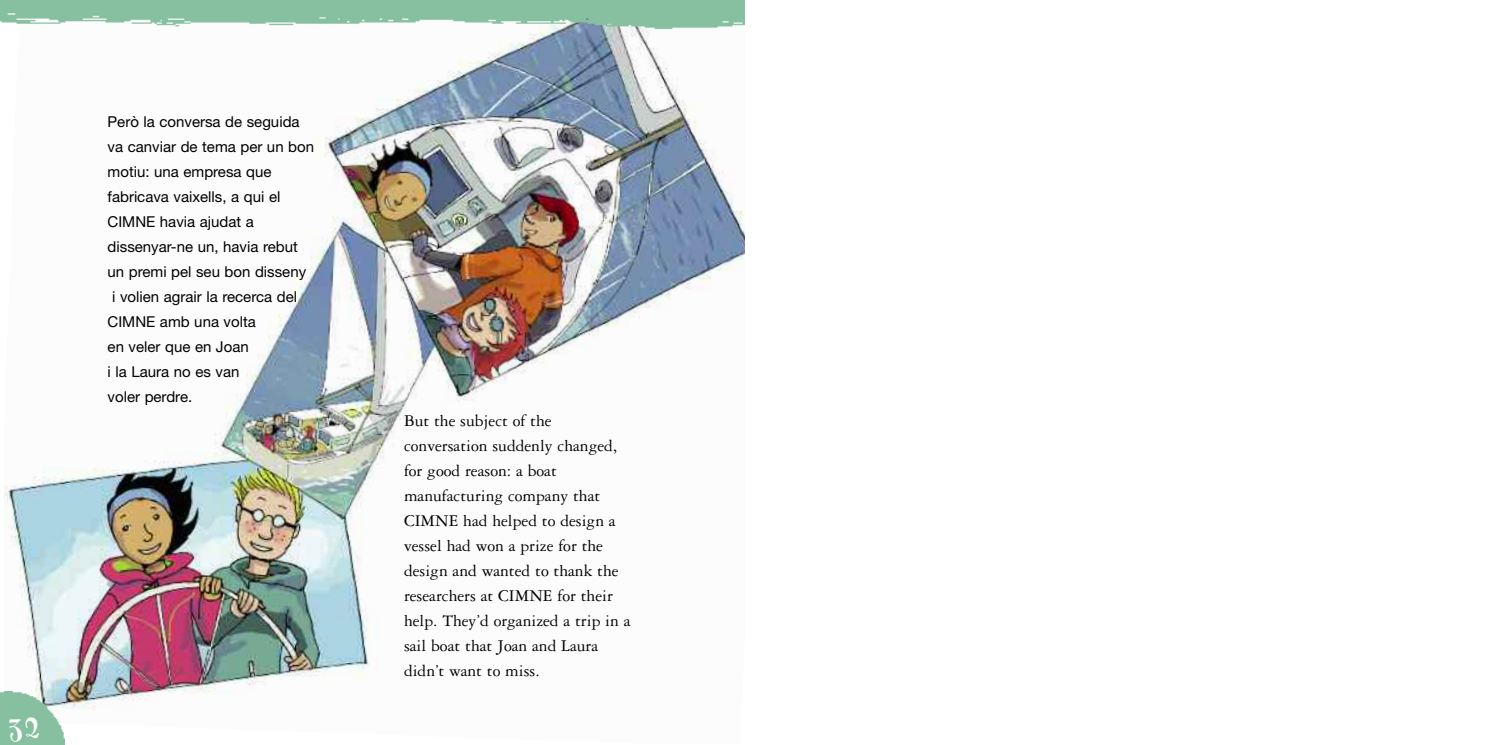
<style>
.page{position:relative;width:1489px;height:745px;background:#fff}
.page>*{position:absolute;margin:0;border:0;box-sizing:border-box;transform-origin:0 0}
.t1{font:700 38.88px "Fontesque";color:#fff}
.t2{font:17.5px/25px "Garamond Three";color:#000}
.t3{font:15px "Helvetica Neue";color:#000}
</style>
<div class="page">
<img style="left:4px;top:45px;width:740px;height:665px">
<img style="left:0;top:0;width:744px;height:45px">
<img style="left:0;top:691px;width:65px;height:53px">
<p class="t3" style="left:108px;top:116px;width:193px">Però la conversa de seguida</p>
<p class="t3" style="left:108px;top:141px;width:208px">va canviar de tema per un bon</p>
<p class="t3" style="left:108px;top:166px;width:165px">motiu: una empresa que</p>
<p class="t3" style="left:108px;top:191px;width:174px">fabricava vaixells, a qui el</p>
<p class="t3" style="left:108px;top:216px;width:148px">CIMNE havia ajudat a</p>
<p class="t3" style="left:108px;top:241px;width:192px">dissenyar-ne un, havia rebut</p>
<p class="t3" style="left:108px;top:266px;width:200px">un premi pel seu bon disseny</p>
<p class="t3" style="left:112px;top:291px;width:186px">i volien agrair la recerca del</p>
<p class="t3" style="left:108px;top:316px;width:150px">CIMNE amb una volta</p>
<p class="t3" style="left:108px;top:341px;width:143px">en veler que en Joan</p>
<p class="t3" style="left:108px;top:366px;width:133px">i la Laura no es van</p>
<p class="t3" style="left:108px;top:391px;width:86px">voler perdre.</p>
<h1 class="t1" style="left:8px;top:700px;width:34px">32</h1>
<p class="t2" style="left:404px;top:409px;width:228px">But the subject of the conversation suddenly changed, for good reason: a boat manufacturing company that<br>CIMNE had helped to design a vessel had won a prize for the design and wanted to thank the researchers at CIMNE for their help. They’d organized a trip in a sail boat that Joan and Laura didn’t want to miss.</p>
</div>
